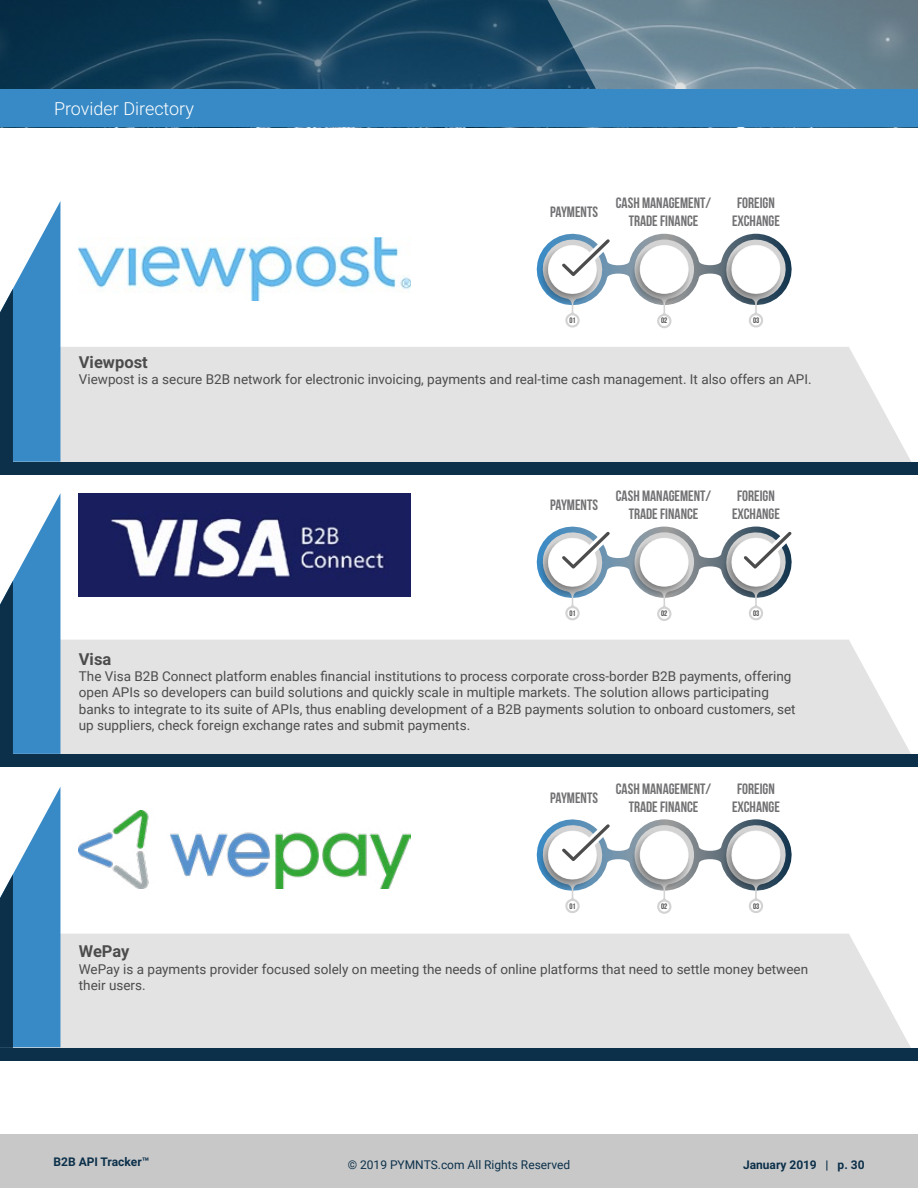
<style>
.page{position:relative;width:918px;height:1188px;background:#fff}
.page>*{position:absolute;margin:0;border:0;box-sizing:border-box;transform-origin:0 0}
.t1{font:300 18px "Roboto";color:#fff}
.Directory_body_headi{font:700 16.5px "Roboto";color:#4c4c4c}
.t2{font:700 15px/18px "Bebas Neue";color:#717073;text-align:center}
.directory_body{font:13.5px/16.2px "Roboto";color:#4c4c4c}
.t3{font:12px "Roboto";color:#0c304a}
.t4{font:700 12px "Roboto";color:#0c304a}
.t5{font:700 7.95px "Bebas Neue";color:#4c4c4c}
</style>
<div class="page">
<svg style="left:617px;top:0;width:301px;height:90px;background:#6c8695"></svg>
<svg style="left:0;top:0;width:617px;height:90px;background:#18435f"></svg>
<div style="left:60px;top:347px;width:851px;height:115px;background:#e3e3e3"></div>
<div style="left:60px;top:640px;width:851px;height:114px;background:#e3e3e3"></div>
<div style="left:60px;top:934px;width:851px;height:114px;background:#e3e3e3"></div>
<div style="left:0;top:90px;width:918px;height:37px;background:#388ac6"></div>
<div style="left:0;top:1134px;width:918px;height:54px;background:#c8c8c8"></div>
<div style="left:0;top:462px;width:918px;height:13px;background:#0c304a"></div>
<div style="left:0;top:754px;width:918px;height:13px;background:#0c304a"></div>
<div style="left:0;top:1048px;width:918px;height:13px;background:#0c304a"></div>
<svg style="left:0;top:494px;width:60px;height:260px"></svg>
<svg style="left:0;top:202px;width:60px;height:260px"></svg>
<svg style="left:0;top:787px;width:60px;height:261px"></svg>
<img style="left:79px;top:237px;width:331px;height:64px">
<svg style="left:536px;top:233px;width:256px;height:95px"></svg>
<img style="left:79px;top:494px;width:331px;height:102px">
<svg style="left:536px;top:526px;width:256px;height:95px"></svg>
<img style="left:79px;top:810px;width:331px;height:79px">
<svg style="left:536px;top:819px;width:256px;height:95px"></svg>
<h1 class="t1" style="left:54px;top:96px;width:142px">Provider Directory</h1>
<p class="t2" style="left:550px;top:203px;width:49px">PAYMENTS</p>
<p class="t2" style="left:616px;top:194px;width:97px">CASH MANAGEMENT/<br>TRADE FINANCE</p>
<p class="t2" style="left:732px;top:194px;width:49px">FOREIGN<br>EXCHANGE</p>
<p class="t5" style="left:569px;top:316px;width:8px">01</p>
<p class="t5" style="left:661px;top:316px;width:8px">02</p>
<p class="t5" style="left:753px;top:316px;width:8px">03</p>
<p class="Directory_body_headi" style="left:79px;top:350px;width:70px">Viewpost</p>
<p class="directory_body" style="left:79px;top:370px;width:734px">Viewpost is a secure B2B network for electronic invoicing, payments and real-time cash management. It also offers an API.</p>
<p class="t2" style="left:550px;top:496px;width:49px">PAYMENTS</p>
<p class="t2" style="left:616px;top:487px;width:97px">CASH MANAGEMENT/<br>TRADE FINANCE</p>
<p class="t2" style="left:732px;top:487px;width:49px">FOREIGN<br>EXCHANGE</p>
<p class="t5" style="left:569px;top:609px;width:8px">01</p>
<p class="t5" style="left:661px;top:609px;width:8px">02</p>
<p class="t5" style="left:753px;top:609px;width:8px">03</p>
<p class="Directory_body_headi" style="left:79px;top:648px;width:34px">Visa</p>
<p class="directory_body" style="left:79px;top:668px;width:718px">The Visa B2B Connect platform enables financial institutions to process corporate cross-border B2B payments, offering open APIs so developers can build solutions and quickly scale in multiple markets. The solution allows participating banks to integrate to its suite of APIs, thus enabling development of a B2B payments solution to onboard customers, set up suppliers, check foreign exchange rates and submit payments.</p>
<p class="t2" style="left:550px;top:789px;width:49px">PAYMENTS</p>
<p class="t2" style="left:616px;top:780px;width:97px">CASH MANAGEMENT/<br>TRADE FINANCE</p>
<p class="t2" style="left:732px;top:780px;width:49px">FOREIGN<br>EXCHANGE</p>
<p class="t5" style="left:569px;top:902px;width:8px">01</p>
<p class="t5" style="left:661px;top:902px;width:8px">02</p>
<p class="t5" style="left:753px;top:902px;width:8px">03</p>
<p class="Directory_body_headi" style="left:79px;top:940px;width:52px">WePay</p>
<p class="directory_body" style="left:79px;top:960px;width:731px">WePay is a payments provider focused solely on meeting the needs of online platforms that need to settle money between their users.</p>
<p class="t4" style="left:53px;top:1153px;width:97px">B2B API Tracker™</p>
<p class="t3" style="left:348px;top:1157px;width:224px">© 2019 PYMNTS.com All Rights Reserved</p>
<p class="t4" style="left:743px;top:1157px;width:123px">January 2019 | p. 30</p>
</div>
